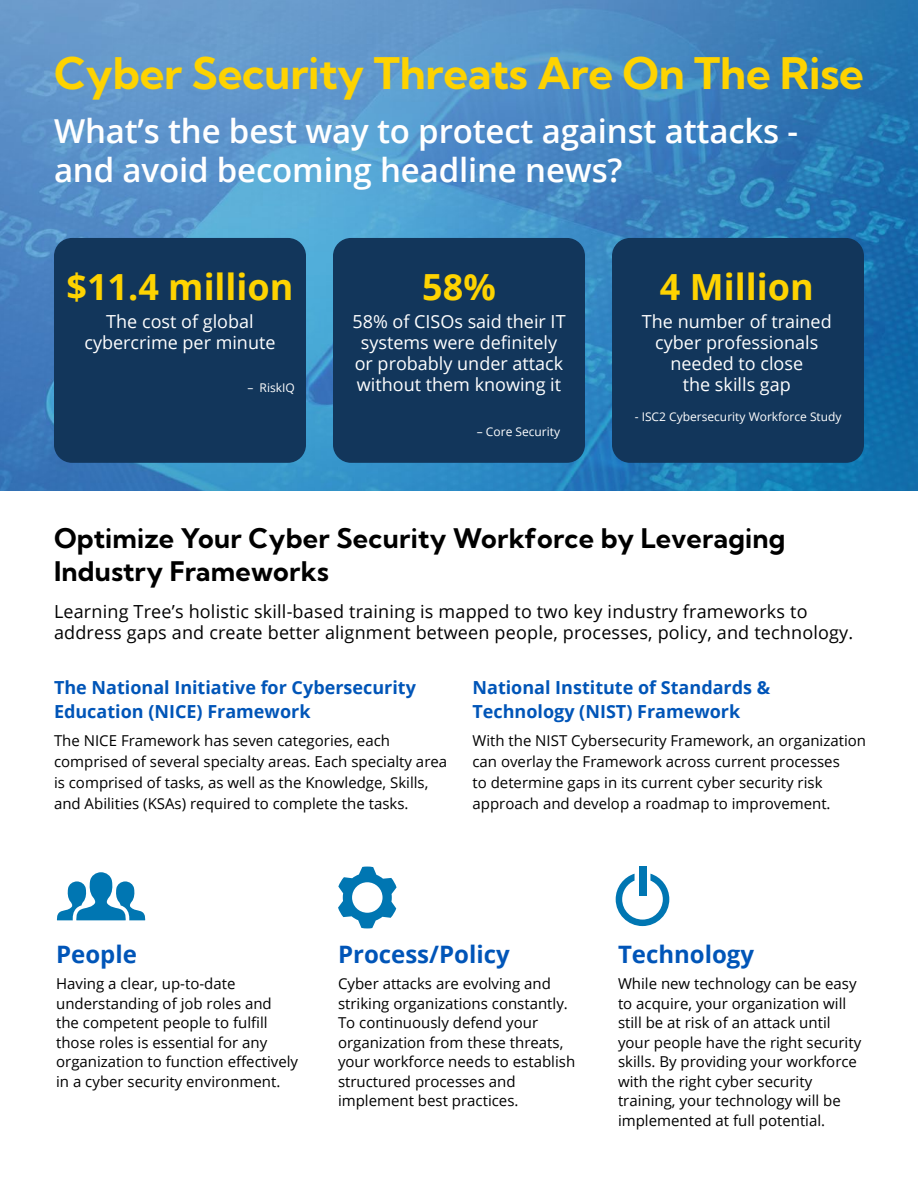
<style>
.page{position:relative;width:918px;height:1188px;background:#fff}
.page>*{position:absolute;margin:0;border:0;box-sizing:border-box;transform-origin:0 0}
.t1{font:700 43.5px "Kumbh Sans";letter-spacing:-.005em;color:#fed301}
.t2{font:700 36px "Open Sans";color:#fed301}
.t3{font:600 33px/39.6px "Open Sans";letter-spacing:-.005em;color:#fff}
.t4{font:700 27px/32.4px "Kumbh Sans";letter-spacing:.01em;color:#000}
.t5{font:700 24px "Open Sans";color:#0055b8}
.t6{font:18px/21px "Open Sans";color:#fff;text-align:center}
.t7{font:18px/21.6px "Open Sans";letter-spacing:.01em;color:#000}
.t8{font:700 18px/24px "Open Sans";color:#0055b8}
.t9{font:15px/19.5px "Open Sans";color:#000}
.t10{font:12px "Open Sans";color:#fff}
</style>
<div class="page">
<img style="left:0;top:0;width:918px;height:490px">
<div style="left:612px;top:238px;width:252px;height:225px;background:#12365b;border-radius:18px"></div>
<div style="left:333px;top:238px;width:252px;height:225px;background:#12365b;border-radius:18px"></div>
<div style="left:54px;top:238px;width:252px;height:225px;background:#12365b;border-radius:18px"></div>
<svg style="left:56px;top:872px;width:90px;height:48px"></svg>
<svg style="left:338px;top:867px;width:59px;height:61px"></svg>
<div style="left:639px;top:867px;width:7px;height:29px;background:#0076b2"></div>
<svg style="left:616px;top:874px;width:53px;height:52px"></svg>
<h1 class="t1" style="left:54px;top:46px;width:811px">Cyber Security Threats Are On The Rise</h1>
<h3 class="t3" style="left:54px;top:110px;width:746px">What’s the best way to protect against attacks - and avoid becoming headline news?</h3>
<h2 class="t2" style="left:66px;top:261px;width:229px">$11.4 million</h2>
<p class="t6" style="left:84px;top:310px;width:193px">The cost of global cybercrime per minute</p>
<p class="t10" style="left:247px;top:379px;width:49px">– RiskIQ</p>
<h2 class="t2" style="left:422px;top:261px;width:75px">58%</h2>
<p class="t6" style="left:352px;top:310px;width:215px">58% of CISOs said their IT systems were definitely or probably under attack without them knowing it</p>
<p class="t10" style="left:477px;top:423px;width:85px">– Core Security</p>
<h2 class="t2" style="left:660px;top:261px;width:155px">4 Million</h2>
<p class="t6" style="left:642px;top:310px;width:191px">The number of trained cyber professionals needed to close<br>the skills gap</p>
<p class="t10" style="left:635px;top:408px;width:208px">- ISC2 Cybersecurity Workforce Study</p>
<h3 class="t4" style="left:54px;top:522px;width:733px">Optimize Your Cyber Security Workforce by Leveraging<br>Industry Frameworks</h3>
<p class="t7" style="left:54px;top:600px;width:801px">Learning Tree’s holistic skill-based training is mapped to two key industry frameworks to address gaps and create better alignment between people, processes, policy, and technology.</p>
<p class="t8" style="left:472px;top:675px;width:299px">National Institute of Standards &amp;<br>Technology (NIST) Framework</p>
<p class="t9" style="left:472px;top:729px;width:395px;line-height:21px">With the NIST Cybersecurity Framework, an organization can overlay the Framework across current processes<br>to determine gaps in its current cyber security risk approach and develop a roadmap to improvement.</p>
<p class="t8" style="left:54px;top:675px;width:363px">The National Initiative for Cybersecurity<br>Education (NICE) Framework</p>
<p class="t9" style="left:54px;top:729px;width:395px;line-height:21px">The NICE Framework has seven categories, each comprised of several specialty areas. Each specialty area is comprised of tasks, as well as the Knowledge, Skills, and Abilities (KSAs) required to complete the tasks.</p>
<h3 class="t5" style="left:56px;top:938px;width:82px">People</h3>
<p class="t9" style="left:56px;top:974px;width:244px">Having a clear, up-to-date understanding of job roles and the competent people to fulfill those roles is essential for any organization to function effectively in a cyber security environment.</p>
<h3 class="t5" style="left:338px;top:938px;width:173px">Process/Policy</h3>
<p class="t9" style="left:338px;top:974px;width:239px">Cyber attacks are evolving and striking organizations constantly.<br>To continuously defend your organization from these threats, your workforce needs to establish structured processes and implement best practices.</p>
<h3 class="t5" style="left:618px;top:938px;width:138px">Technology</h3>
<p class="t9" style="left:618px;top:974px;width:245px">While new technology can be easy to acquire, your organization will still be at risk of an attack until your people have the right security skills. By providing your workforce with the right cyber security training, your technology will be implemented at full potential.</p>
</div>
